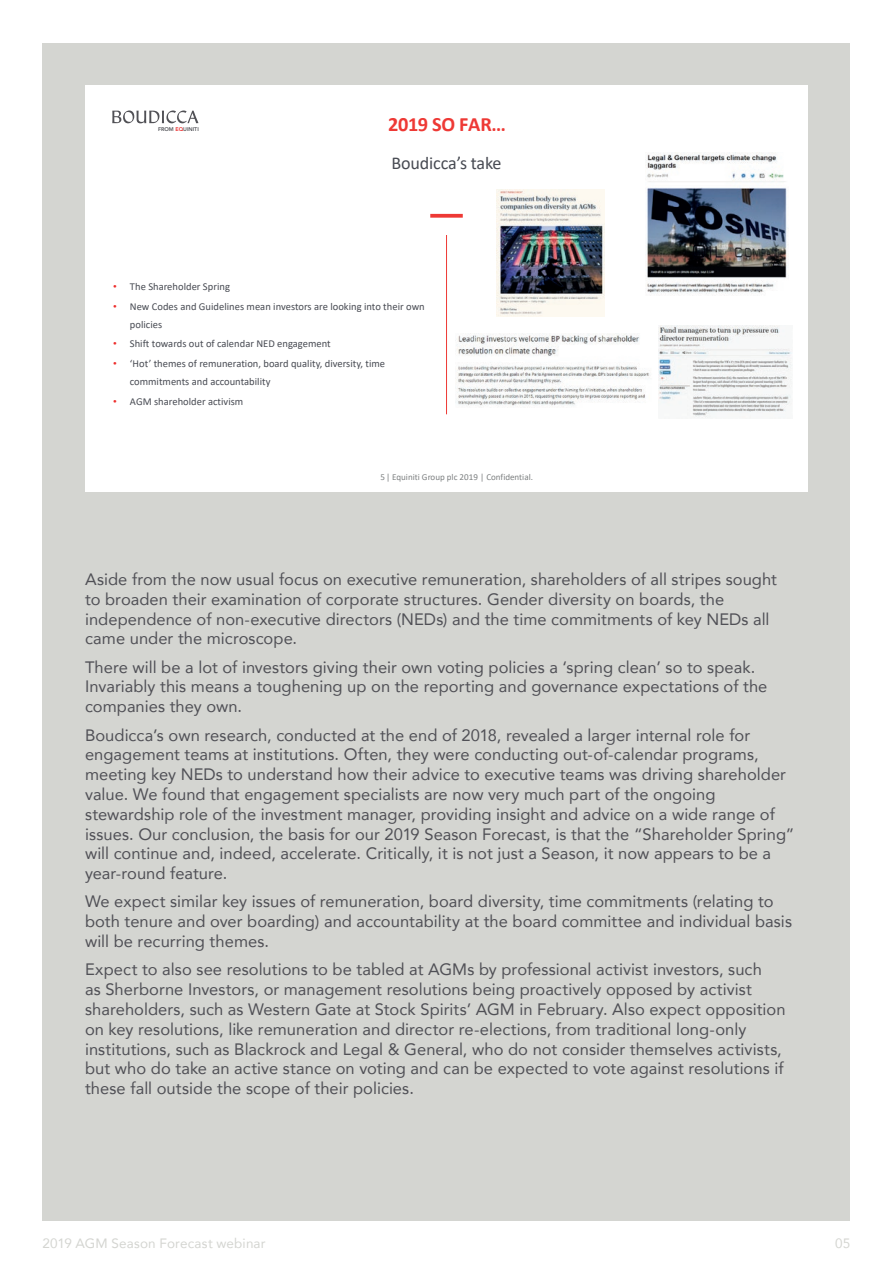
<style>
.page{position:relative;width:893px;height:1263px;background:#fff}
.page>*{position:absolute;margin:0;border:0;box-sizing:border-box;transform-origin:0 0}
.t1{font:700 20.4px "Calibri";letter-spacing:-.015em;color:#ee3935}
.t2{font:18px "Calibri";letter-spacing:-.01em;color:#484b53}
.t3{font:16.5px/19.8px "Avenir";letter-spacing:.005em;color:#505056}
.t4{font:13.5px "Avenir";letter-spacing:.01em;color:#d4d5d1}
.t5{font:10.5px/18px "Calibri";color:#484b53}
.t6{font:9px "Calibri";color:#7e8182}
.t7{font:800 5.4px "Avenir";color:#505156}
.s1{color:#eb2828}
.s2{font-family:"Arial";color:#ee2f2d}
</style>
<div class="page">
<div style="left:43px;top:43px;width:807px;height:1177px;background:#d4d5d1"></div>
<div style="left:85px;top:85px;width:723px;height:407px;background:#fff"></div>
<svg style="left:430px;top:214px;width:33px;height:4px"></svg>
<hr style="left:446px;top:235px;width:1px;height:179px;background:#ee3935">
<svg style="left:112px;top:110px;width:86px;height:13px"></svg>
<img style="left:455px;top:333px;width:195px;height:73px">
<img style="left:645px;top:153px;width:144px;height:141px">
<img style="left:659px;top:325px;width:133px;height:93px">
<img style="left:496px;top:189px;width:108px;height:127px">
<p class="t7" style="left:158px;top:125px;width:42px">FROM <span class="s1">EQ</span>UINITI</p>
<p class="t1" style="left:388px;top:110px;width:119px">2019 SO FAR…</p>
<p class="t2" style="left:391px;top:151px;width:112px">Boudicca’s take</p>
<p class="t5" style="left:113px;top:277px;width:118px"><span class="s2">•</span> The Shareholder Spring</p>
<p class="t5" style="left:130px;top:297px;width:296px;text-indent:-17px"><span class="s2">•</span> New Codes and Guidelines mean investors are looking into their own policies</p>
<p class="t5" style="left:113px;top:335px;width:219px"><span class="s2">•</span> Shift towards out of calendar NED engagement</p>
<p class="t5" style="left:130px;top:354px;width:257px;text-indent:-17px"><span class="s2">•</span> ‘Hot’ themes of remuneration, board quality, diversity, time commitments and accountability</p>
<p class="t5" style="left:113px;top:392px;width:132px"><span class="s2">•</span> AGM shareholder activism</p>
<p class="t6" style="left:380px;top:470px;width:154px">5| Equiniti Group plc 2019 | Confidential.</p>
<p class="t3" style="left:85px;top:569px;width:694px">Aside from the now usual focus on executive remuneration, shareholders of all stripes sought to broaden their examination of corporate structures. Gender diversity on boards, the independence of non-executive directors (NEDs) and the time commitments of key NEDs all came under the microscope.</p>
<p class="t3" style="left:85px;top:656px;width:684px">There will be a lot of investors giving their own voting policies a ‘spring clean’ so to speak.<br>Invariably this means a toughening up on the reporting and governance expectations of the companies they own.</p>
<p class="t3" style="left:85px;top:724px;width:711px">Boudicca’s own research, conducted at the end of 2018, revealed a larger internal role for engagement teams at institutions. Often, they were conducting out-of-calendar programs, meeting key NEDs to understand how their advice to executive teams was driving shareholder value. We found that engagement specialists are now very much part of the ongoing stewardship role of the investment manager, providing insight and advice on a wide range of issues. Our conclusion, the basis for our 2019 Season Forecast, is that the “Shareholder Spring” will continue and, indeed, accelerate. Critically, it is not just a Season, it now appears to be a year-round feature.</p>
<p class="t3" style="left:85px;top:891px;width:708px">We expect similar key issues of remuneration, board diversity, time commitments (relating to both tenure and over boarding) and accountability at the board committee and individual basis will be recurring themes.</p>
<p class="t3" style="left:85px;top:959px;width:702px">Expect to also see resolutions to be tabled at AGMs by professional activist investors, such<br>as Sherborne Investors, or management resolutions being proactively opposed by activist shareholders, such as Western Gate at Stock Spirits’ AGM in February. Also expect opposition on key resolutions, like remuneration and director re-elections, from traditional long-only institutions, such as Blackrock and Legal &amp; General, who do not consider themselves activists, but who do take an active stance on voting and can be expected to vote against resolutions if these fall outside the scope of their policies.</p>
<p class="t4" style="left:43px;top:1233px;width:225px">2019 AGM Season Forecast webinar</p>
<p class="t4" style="left:835px;top:1233px;width:17px">05</p>
</div>
